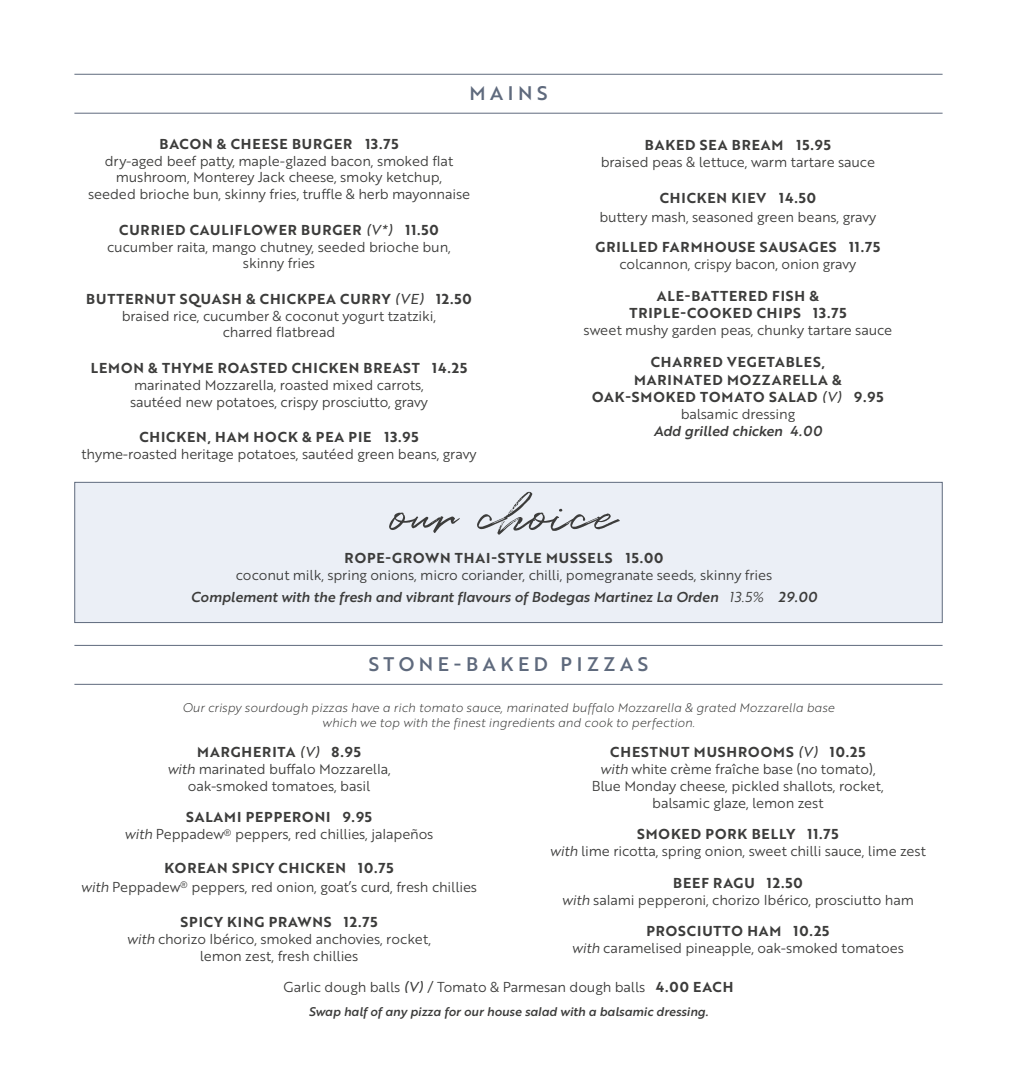
<style>
.page{position:relative;width:1017px;height:1092px;background:#fff}
.page>*{position:absolute;margin:0;border:0;box-sizing:border-box;transform-origin:0 0}
.t1{font:52.5px "Quentin";color:#3c3c3b}
.t2{font:19.07px "Brother 1816 Medium";letter-spacing:.24em;color:#5f6a7d}
.t3{font:14px/16.8px "Brother 1816 Book";letter-spacing:-.01em;color:#3c3c3b;text-align:center}
.t4{font:14px/17.5px "Brother 1816 Bold";letter-spacing:.065em;color:#3c3c3b;text-align:center}
.t5{font:14px "Brother 1816 Medium Italic";color:#3c3c3b}
.t6{font:12.25px/15px "Brother 1816 Light Italic";color:#3c3c3b;text-align:center}
.t7{font:12.25px "Brother 1816 Medium Italic";color:#3c3c3b}
.s1{font-family:"Brother 1816 Regular Italic"}
.s2{font-family:"Brother 1816 Book Italic"}
.s3{font-family:"Brother 1816 Bold"}
</style>
<div class="page">
<div style="left:74px;top:482px;width:869px;height:141px;background:#ebeff6;border:1px solid #5f6a7d"></div>
<hr style="left:74px;top:74px;width:869px;height:1px;background:#5f6a7d">
<hr style="left:74px;top:113px;width:869px;height:1px;background:#5f6a7d">
<hr style="left:74px;top:645px;width:869px;height:1px;background:#5f6a7d">
<hr style="left:74px;top:684px;width:869px;height:1px;background:#5f6a7d">
<h2 class="t2" style="left:469px;top:79px;width:80px">MAINS</h2>
<p class="t4" style="left:159px;top:134px;width:241px">BACON &amp; CHEESE BURGER 13.75</p>
<p class="t3" style="left:88px;top:152px;width:384px">dry-aged beef patty, maple-glazed bacon, smoked flat mushroom, Monterey Jack cheese, smoky ketchup,<br>seeded brioche bun, skinny fries, truffle &amp; herb mayonnaise</p>
<p class="t4" style="left:119px;top:220px;width:321px">CURRIED CAULIFLOWER BURGER <span class="s1">(V*)</span> 11.50</p>
<p class="t3" style="left:107px;top:237px;width:345px">cucumber raita, mango chutney, seeded brioche bun, skinny fries</p>
<p class="t4" style="left:86px;top:289px;width:387px">BUTTERNUT SQUASH &amp; CHICKPEA CURRY <span class="s1">(VE)</span> 12.50</p>
<p class="t3" style="left:122px;top:306px;width:316px">braised rice, cucumber &amp; coconut yogurt tzatziki, charred flatbread</p>
<p class="t4" style="left:91px;top:358px;width:378px">LEMON &amp; THYME ROASTED CHICKEN BREAST 14.25</p>
<p class="t3" style="left:130px;top:376px;width:299px;text-align:left">marinated Mozzarella, roasted mixed carrots, sautéed new potatoes, crispy prosciutto, gravy</p>
<p class="t4" style="left:139px;top:428px;width:281px">CHICKEN, HAM HOCK &amp; PEA PIE 13.95</p>
<p class="t3" style="left:82px;top:445px;width:396px">thyme-roasted heritage potatoes, sautéed green beans, gravy</p>
<p class="t4" style="left:645px;top:136px;width:187px">BAKED SEA BREAM 15.95</p>
<p class="t3" style="left:601px;top:153px;width:276px">braised peas &amp; lettuce, warm tartare sauce</p>
<p class="t4" style="left:660px;top:188px;width:158px">CHICKEN KIEV 14.50</p>
<p class="t3" style="left:599px;top:208px;width:278px">buttery mash, seasoned green beans, gravy</p>
<p class="t4" style="left:596px;top:238px;width:286px">GRILLED FARMHOUSE SAUSAGES 11.75</p>
<p class="t3" style="left:619px;top:255px;width:238px">colcannon, crispy bacon, onion gravy</p>
<p class="t4" style="left:629px;top:286px;width:219px">ALE-BATTERED FISH &amp;<br>TRIPLE-COOKED CHIPS 13.75</p>
<p class="t3" style="left:584px;top:320px;width:310px">sweet mushy garden peas, chunky tartare sauce</p>
<p class="t4" style="left:592px;top:353px;width:293px">CHARRED VEGETABLES,<br>MARINATED MOZZARELLA &amp;<br>OAK-SMOKED TOMATO SALAD <span class="s1">(V)</span> 9.95</p>
<p class="t3" style="left:681px;top:405px;width:116px">balsamic dressing</p>
<p class="t5" style="left:654px;top:420px;width:170px">Add grilled chicken 4.00</p>
<h1 class="t1" style="left:392px;top:480px;width:225px">our choice</h1>
<p class="t4" style="left:345px;top:548px;width:320px">ROPE-GROWN THAI-STYLE MUSSELS 15.00</p>
<p class="t3" style="left:236px;top:565px;width:538px">coconut milk, spring onions, micro coriander, chilli, pomegranate seeds, skinny fries</p>
<p class="t5" style="left:191px;top:586px;width:628px">Complement with the fresh and vibrant flavours of Bodegas Martinez La Orden <span class="s2">13.5%</span> 29.00</p>
<h2 class="t2" style="left:369px;top:650px;width:281px">STONE-BAKED PIZZAS</h2>
<p class="t6" style="left:182px;top:699px;width:654px">Our crispy sourdough pizzas have a rich tomato sauce, marinated buffalo Mozzarella &amp; grated Mozzarella base which we top with the finest ingredients and cook to perfection.</p>
<p class="t4" style="left:197px;top:742px;width:165px">MARGHERITA <span class="s1">(V)</span> 8.95</p>
<p class="t3" style="left:167px;top:759px;width:225px"><span class="s2">with</span> marinated buffalo Mozzarella, oak-smoked tomatoes, basil</p>
<p class="t4" style="left:186px;top:808px;width:188px">SALAMI PEPPERONI 9.95</p>
<p class="t3" style="left:125px;top:825px;width:310px"><span class="s2">with</span> Peppadew<sup>®</sup> peppers, red chillies, jalapeños</p>
<p class="t4" style="left:164px;top:858px;width:231px">KOREAN SPICY CHICKEN 10.75</p>
<p class="t3" style="left:81px;top:877px;width:398px"><span class="s2">with</span> Peppadew<sup>®</sup> peppers, red onion, goat’s curd, fresh chillies</p>
<p class="t4" style="left:181px;top:913px;width:198px">SPICY KING PRAWNS 12.75</p>
<p class="t3" style="left:127px;top:930px;width:306px"><span class="s2">with</span> chorizo Ibérico, smoked anchovies, rocket, lemon zest, fresh chillies</p>
<p class="t4" style="left:610px;top:742px;width:257px">CHESTNUT MUSHROOMS <span class="s1">(V)</span> 10.25</p>
<p class="t3" style="left:592px;top:759px;width:294px"><span class="s2">with</span> white crème fraîche base (no tomato),<br>Blue Monday cheese, pickled shallots, rocket, balsamic glaze, lemon zest</p>
<p class="t4" style="left:637px;top:824px;width:203px">SMOKED PORK BELLY 11.75</p>
<p class="t3" style="left:550px;top:842px;width:378px"><span class="s2">with</span> lime ricotta, spring onion, sweet chilli sauce, lime zest</p>
<p class="t4" style="left:673px;top:873px;width:131px">BEEF RAGU 12.50</p>
<p class="t3" style="left:562px;top:890px;width:353px"><span class="s2">with</span> salami pepperoni, chorizo Ibérico, prosciutto ham</p>
<p class="t4" style="left:646px;top:921px;width:184px">PROSCIUTTO HAM 10.25</p>
<p class="t3" style="left:572px;top:938px;width:333px"><span class="s2">with</span> caramelised pineapple, oak-smoked tomatoes</p>
<p class="t3" style="left:284px;top:977px;width:451px">Garlic dough balls <span class="s1">(V)</span> / Tomato &amp; Parmesan dough balls <span class="s3">4.00 EACH</span></p>
<p class="t7" style="left:309px;top:1002px;width:401px">Swap half of any pizza for our house salad with a balsamic dressing.</p>
</div>
